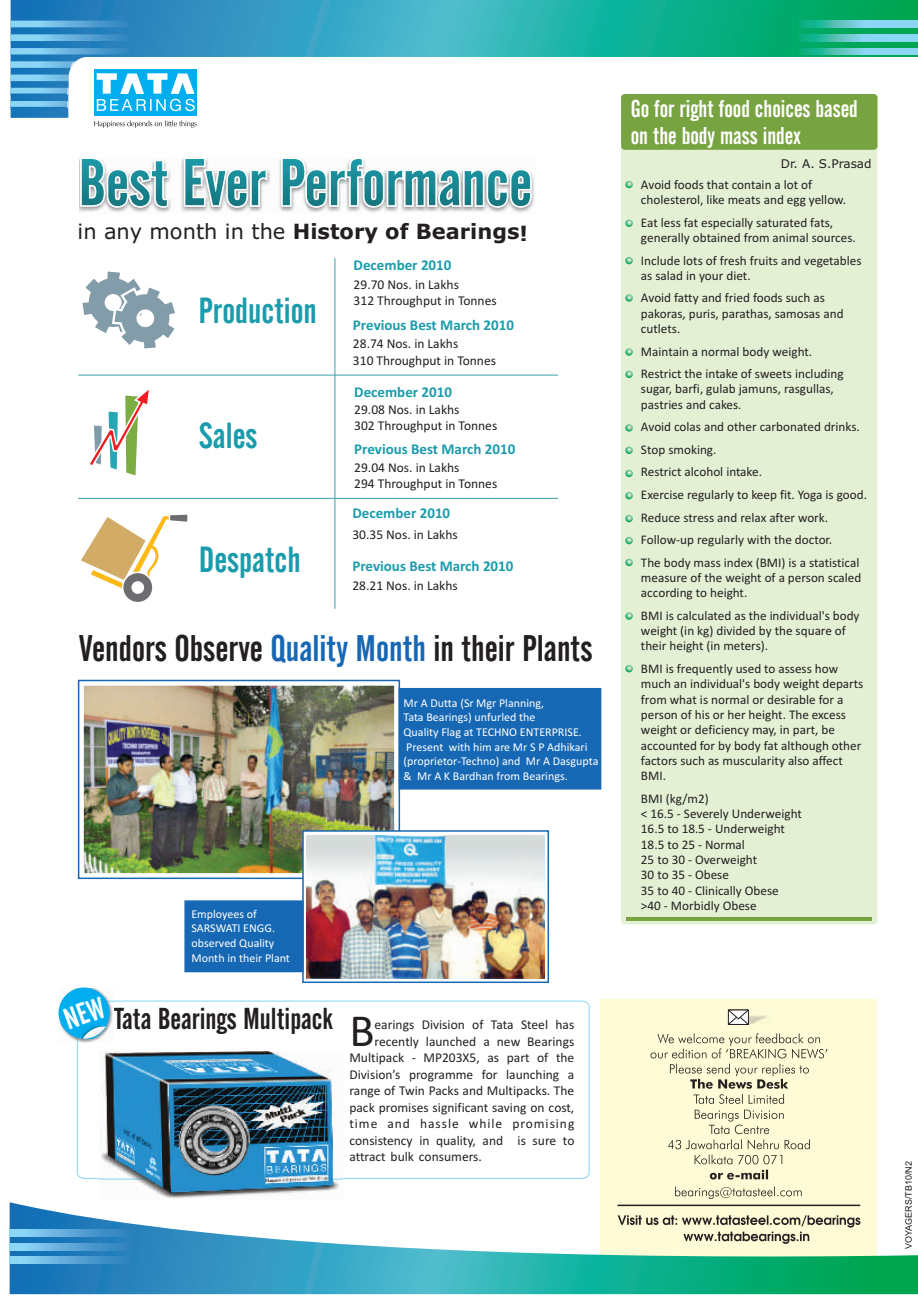
<style>
.page{position:relative;width:918px;height:1296px;background:#fff}
.page>*{position:absolute;margin:0;border:0;box-sizing:border-box;transform-origin:0 0}
.t1{font:46.2px "Calibri";color:#231f20}
.t2{font:36.75px "Alternate Gothic No 2 BT";color:#231f20}
.t3{font:36px "Alternate Gothic No 2 BT";color:#1a9cac}
.t4{font:30px "Alternate Gothic No 2 BT";color:#231f20}
.t5{font:24px/27.3px "Alternate Gothic No 2 BT";color:#fff}
.t6{font:700 21px "Verdana";color:#231f20}
.t7{font:700 15px "Calibri";color:#1a9cac}
.t8{font:13.5px/16.5px "Calibri";color:#231f20}
.t9{font:13.2px/15.3px "Calibri";color:#231f20}
.t10{font:12px/14.7px "Calibri";color:#fff}
.t11{font:12px "Verdana";color:#231f20}
.t12{font:9px "Arial";color:#231f20}
.s1{font-weight:400}
.s2{color:#1768b4}
</style>
<div class="page">
<svg style="left:11px;top:0;width:907px;height:118px"></svg>
<svg style="left:69px;top:72px;width:849px;height:49px"></svg>
<img style="left:10px;top:21px;width:121px;height:87px">
<div style="left:91px;top:66px;width:108px;height:52px;background:#fff"></div>
<div style="left:94px;top:69px;width:103px;height:47px;background:#00aeef"></div>
<svg style="left:97px;top:73px;width:98px;height:38px"></svg>
<svg style="left:94px;top:121px;width:103px;height:7px"></svg>
<img style="left:799px;top:48px;width:119px;height:7px">
<img style="left:799px;top:34px;width:119px;height:7px">
<img style="left:799px;top:21px;width:119px;height:6px">
<div style="left:601px;top:1000px;width:276px;height:286px;background:#fffbd6"></div>
<img style="left:727px;top:1016px;width:41px;height:8px">
<svg style="left:728px;top:1009px;width:22px;height:16px"></svg>
<svg style="left:675px;top:1187px;width:127px;height:12px"></svg>
<svg style="left:651px;top:1033px;width:177px;height:147px"></svg>
<div style="left:621px;top:94px;width:257px;height:830px;background:#e4f0d4;border-radius:4px"></div>
<div style="left:621px;top:94px;width:257px;height:56px;background:#78a341;border-radius:4px"></div>
<svg style="left:625px;top:181px;width:8px;height:7px"></svg>
<svg style="left:625px;top:220px;width:8px;height:7px"></svg>
<svg style="left:625px;top:257px;width:8px;height:7px"></svg>
<svg style="left:625px;top:294px;width:8px;height:8px"></svg>
<svg style="left:625px;top:348px;width:8px;height:8px"></svg>
<svg style="left:625px;top:371px;width:8px;height:7px"></svg>
<svg style="left:625px;top:424px;width:8px;height:8px"></svg>
<svg style="left:625px;top:447px;width:8px;height:7px"></svg>
<svg style="left:625px;top:470px;width:8px;height:7px"></svg>
<svg style="left:625px;top:492px;width:8px;height:7px"></svg>
<svg style="left:625px;top:515px;width:8px;height:7px"></svg>
<svg style="left:625px;top:537px;width:8px;height:7px"></svg>
<svg style="left:625px;top:559px;width:8px;height:7px"></svg>
<svg style="left:625px;top:612px;width:8px;height:8px"></svg>
<svg style="left:625px;top:665px;width:8px;height:7px"></svg>
<hr style="left:627px;top:918px;width:245px;height:3px;background:#78a341">
<svg style="left:10px;top:1202px;width:908px;height:92px"></svg>
<img style="left:10px;top:1257px;width:127px;height:7px">
<img style="left:10px;top:1243px;width:127px;height:7px">
<img style="left:10px;top:1229px;width:127px;height:7px">
<img style="left:79px;top:158px;width:455px;height:55px">
<svg style="left:80px;top:158px;width:452px;height:50px"></svg>
<svg style="left:81px;top:159px;width:450px;height:48px"></svg>
<svg style="left:82px;top:271px;width:93px;height:78px"></svg>
<svg style="left:90px;top:390px;width:59px;height:86px"></svg>
<svg style="left:81px;top:514px;width:107px;height:75px"></svg>
<svg style="left:122px;top:572px;width:32px;height:31px"></svg>
<div style="left:131px;top:581px;width:13px;height:13px;background:#fff;border:1px solid #fff;border-radius:50%"></div>
<hr style="left:78px;top:375px;width:480px;height:1px;background:#44a5ae">
<hr style="left:334px;top:258px;width:1px;height:351px;background:#44a5ae">
<hr style="left:78px;top:498px;width:480px;height:1px;background:#44a5ae">
<svg style="left:76px;top:1000px;width:514px;height:179px"></svg>
<img style="left:100px;top:1052px;width:243px;height:147px">
<img style="left:60px;top:989px;width:53px;height:53px">
<div style="left:59px;top:988px;width:51px;height:51px;background:#00aeef;border-radius:50%"></div>
<svg style="left:77px;top:679px;width:324px;height:201px"></svg>
<img style="left:84px;top:686px;width:310px;height:187px">
<div style="left:398px;top:687px;width:204px;height:103px;background:#1768b4"></div>
<img style="left:184px;top:829px;width:365px;height:155px">
<svg style="left:63px;top:996px;width:44px;height:43px"></svg>
<h3 class="t6" style="left:78px;top:222px;width:452px"><span class="s1">in any month in the</span> History of Bearings!</h3>
<p class="t7" style="left:354px;top:259px;width:99px">December 2010</p>
<p class="t8" style="left:354px;top:277px;width:145px">29.70 Nos. in Lakhs<br>312 Throughput in Tonnes</p>
<p class="t7" style="left:353px;top:319px;width:163px">Previous Best March 2010</p>
<p class="t8" style="left:353px;top:337px;width:145px">28.74 Nos. in Lakhs<br>310 Throughput in Tonnes</p>
<h3 class="t3" style="left:198px;top:295px;width:120px">Production</h3>
<h3 class="t3" style="left:199px;top:421px;width:60px">Sales</h3>
<h3 class="t3" style="left:199px;top:545px;width:103px">Despatch</h3>
<p class="t7" style="left:354px;top:385px;width:99px">December 2010</p>
<p class="t8" style="left:354px;top:402px;width:145px">29.08 Nos. in Lakhs<br>302 Throughput in Tonnes</p>
<p class="t7" style="left:354px;top:443px;width:163px">Previous Best March 2010</p>
<p class="t8" style="left:354px;top:460px;width:145px">29.04 Nos. in Lakhs<br>294 Throughput in Tonnes</p>
<p class="t7" style="left:352px;top:507px;width:99px">December 2010</p>
<p class="t8" style="left:352px;top:527px;width:107px">30.35 Nos. in Lakhs</p>
<p class="t7" style="left:352px;top:559px;width:163px">Previous Best March 2010</p>
<p class="t8" style="left:352px;top:578px;width:107px">28.21 Nos. in Lakhs</p>
<h2 class="t2" style="left:79px;top:633px;width:515px">Vendors Observe <span class="s2">Quality Month</span> in their Plants</h2>
<p class="t10" style="left:404px;top:696px;width:196px">Mr A Dutta (Sr Mgr Planning,<br>Tata Bearings) unfurled the<br>Quality Flag at TECHNO ENTERPRISE.<br>Present with him are Mr S P Adhikari (proprietor-Techno) and Mr A Dasgupta &amp; Mr A K Bardhan from Bearings.</p>
<p class="t10" style="left:191px;top:907px;width:100px">Employees of<br>SARSWATI ENGG. observed Quality<br>Month in their Plant</p>
<h3 class="t4" style="left:114px;top:1007px;width:220px">Tata Bearings Multipack</h3>
<h1 class="t1" style="left:349px;top:1011px;width:27px">B</h1>
<p class="t8" style="left:375px;top:1018px;width:201px">earings Division of Tata Steel has</p>
<p class="t8" style="left:349px;top:1034px;width:227px;text-align:justify;text-indent:25px">recently launched a new Bearings Multipack - MP203X5, as part of the Division’s programme for launching a range of Twin Packs and Multipacks. The pack promises significant saving on cost, time and hassle while promising consistency in quality, and is sure to attract bulk consumers.</p>
<h3 class="t5" style="left:631px;top:97px;width:229px">Go for right food choices based on the body mass index</h3>
<p class="t9" style="left:641px;top:178px;width:207px">Avoid foods that contain a lot of cholesterol, like meats and egg yellow.</p>
<p class="t9" style="left:641px;top:216px;width:216px">Eat less fat especially saturated fats, generally obtained from animal sources.</p>
<p class="t9" style="left:641px;top:254px;width:222px">Include lots of fresh fruits and vegetables as salad in your diet.</p>
<p class="t9" style="left:641px;top:291px;width:204px">Avoid fatty and fried foods such as pakoras, puris, parathas, samosas and cutlets.</p>
<p class="t9" style="left:641px;top:341px;width:204px;line-height:22.5px">Maintain a normal body weight.<br>Restrict the intake of sweets including</p>
<p class="t9" style="left:641px;top:382px;width:194px">sugar, barfi, gulab jamuns, rasgullas, pastries and cakes.</p>
<p class="t9" style="left:641px;top:417px;width:228px;line-height:22.5px">Avoid colas and other carbonated drinks.<br>Stop smoking.<br>Restrict alcohol intake.<br>Exercise regularly to keep fit. Yoga is good.<br>Reduce stress and relax after work.<br>Follow-up regularly with the doctor.<br>The body mass index (BMI) is a statistical</p>
<p class="t9" style="left:641px;top:571px;width:222px">measure of the weight of a person scaled according to height.</p>
<p class="t9" style="left:641px;top:609px;width:220px">BMI is calculated as the individual's body weight (in kg) divided by the square of their height (in meters).</p>
<p class="t9" style="left:641px;top:662px;width:224px">BMI is frequently used to assess how much an individual's body weight departs from what is normal or desirable for a person of his or her height. The excess weight or deficiency may, in part, be accounted for by body fat although other factors such as muscularity also affect BMI.</p>
<p class="t9" style="left:641px;top:792px;width:162px">BMI (kg/m2)<br>&lt; 16.5 - Severely Underweight<br>16.5 to 18.5 - Underweight<br>18.5 to 25 - Normal<br>25 to 30 - Overweight<br>30 to 35 - Obese<br>35 to 40 - Clinically Obese &gt;40 - Morbidly Obese</p>
<p class="t11" style="left:781px;top:159px;width:92px">Dr. A. S.Prasad</p>
<p class="t12" style="left:905px;top:1249px;width:89px;rotate:-90deg">VOYAGERS/TB10/N2</p>
</div>
